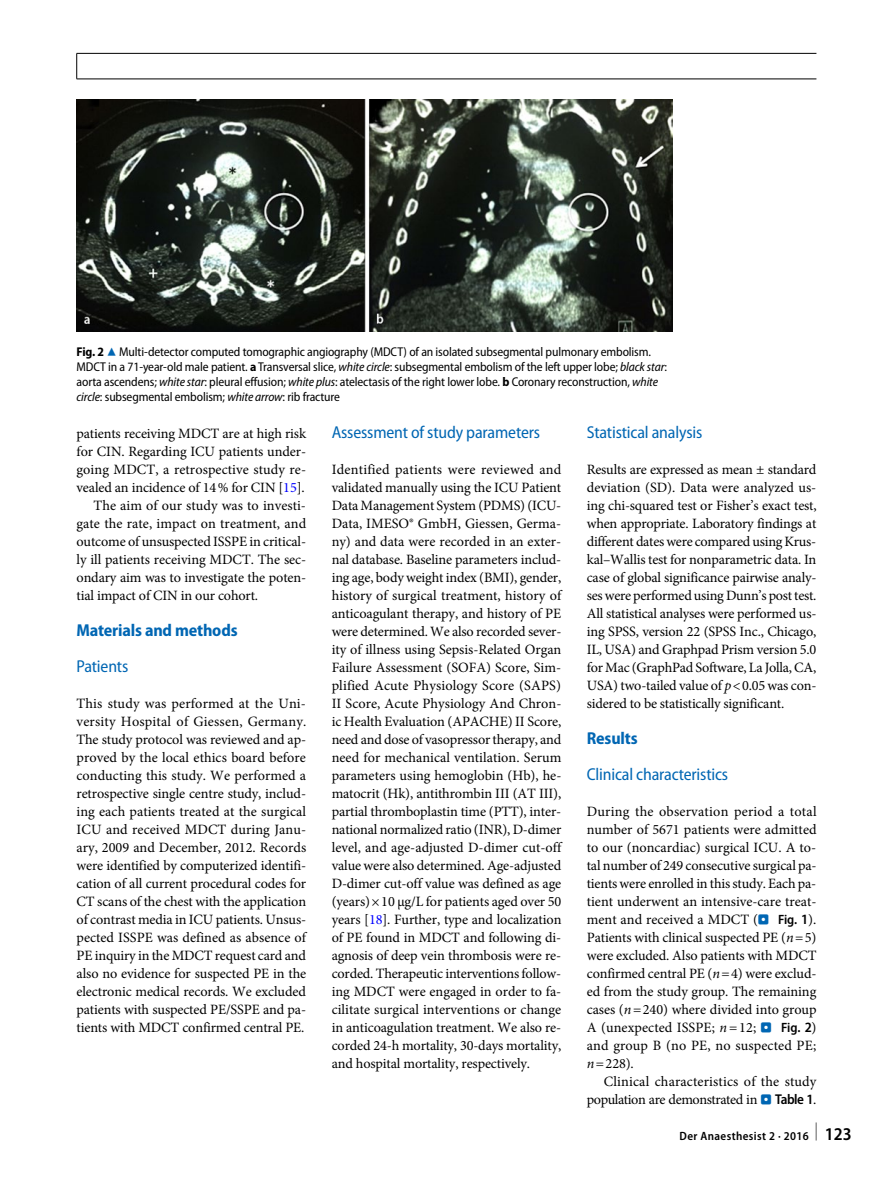
<style>
.page{position:relative;width:893px;height:1187px;background:#fff}
.page>*{position:absolute;margin:0;border:0;box-sizing:border-box;transform-origin:0 0}
.t1{font:semi-condensed 17.25px "Myriad Pro";letter-spacing:-.01em;color:#0066b3}
.t2{font:700 semi-condensed 17.25px "Myriad Pro";letter-spacing:-.01em;color:#0066b3}
.t3{font:14.25px/18px "Minion Pro";letter-spacing:-.01em;color:#000;text-align:justify}
.t4{font:14.25px/18px "Minion Pro";letter-spacing:.01em;color:#000;text-align:right}
.t5{font:semi-condensed 12.75px/15px "Myriad Pro";letter-spacing:-.01em;color:#000}
.t6{font:600 semi-condensed 12px "Myriad Pro";letter-spacing:.03em;color:#000}
.s1{font-weight:700}
.s2{font-family:"Blik Buttons";font-stretch:normal;font-size:13.5px;color:#0066b3}
.s3{font-style:italic}
.s4{color:#00f}
.s5{font-family:"Blik Buttons";font-size:13.5px;color:#0066b3}
.s6{font-family:"Myriad Pro";font-weight:600;font-stretch:semi-condensed;font-size:13.5px}
.s7{font-family:"Myriad Pro";font-weight:600;font-stretch:semi-condensed}
.s8{font-size:18px}
</style>
<div class="page">
<img style="left:77px;top:100px;width:595px;height:232px">
<hr style="left:77px;top:79px;width:739px;height:1px;background:#000">
<svg style="left:76px;top:54px;width:1px;height:25px"></svg>
<hr style="left:77px;top:53px;width:739px;height:1px;background:#000">
<p class="t5" style="left:77px;top:344px;width:592px"><span class="s1">Fig. 2</span> <span class="s2">8</span> Multi-detector computed tomographic angiography (MDCT) of an isolated subsegmental pulmonary embolism.<br>MDCT in a 71-year-old male patient. <span class="s1">a</span> Transversal slice, <span class="s3">white circle</span>: subsegmental embolism of the left upper lobe; <span class="s3">black star</span>: aorta ascendens; <span class="s3">white star</span>: pleural effusion; <span class="s3">white plus</span>: atelectasis of the right lower lobe. <span class="s1">b</span> Coronary reconstruction, <span class="s3">white circle</span>: subsegmental embolism; <span class="s3">white arrow</span>: rib fracture</p>
<p class="t3" style="left:77px;top:424px;width:231px">patients receiving MDCT are at high risk</p>
<p class="t3" style="left:77px;top:442px;width:231px">for CIN. Regarding ICU patients under-</p>
<p class="t3" style="left:77px;top:460px;width:231px">going MDCT, a retrospective study re-</p>
<p class="t3" style="left:77px;top:478px;width:230px">vealed an incidence of 14% for CIN [<span class="s4">15</span>].</p>
<p class="t3" style="left:94px;top:496px;width:214px">The aim of our study was to investi-</p>
<p class="t3" style="left:77px;top:514px;width:231px">gate the rate, impact on treatment, and</p>
<p class="t3" style="left:77px;top:532px;width:231px">outcome of unsuspected ISSPE in critical-</p>
<p class="t3" style="left:77px;top:550px;width:231px">ly ill patients receiving MDCT. The sec-</p>
<p class="t3" style="left:77px;top:568px;width:231px">ondary aim was to investigate the poten-</p>
<p class="t3" style="left:77px;top:586px;width:183px">tial impact of CIN in our cohort.</p>
<p class="t2" style="left:77px;top:620px;width:163px">Materials and methods</p>
<p class="t1" style="left:77px;top:656px;width:53px">Patients</p>
<p class="t3" style="left:77px;top:694px;width:231px">This study was performed at the Uni&shy;versity Hospital of Giessen, Germany.<br>The study protocol was reviewed and ap&shy;proved by the local ethics board before conducting this study. We performed a retrospective single centre study, includ&shy;ing each patients treated at the surgical ICU and received MDCT during Janu&shy;ary, 2009 and December, 2012. Records were identified by computerized identifi&shy;cation of all current procedural codes for CT scans of the chest with the application of contrast media in ICU patients. Unsus&shy;pected ISSPE was defined as absence of PE inquiry in the MDCT request card and also no evidence for suspected PE in the electronic medical records. We excluded patients with suspected PE/SSPE and pa&shy;tients with MDCT confirmed central PE.</p>
<p class="t1" style="left:332px;top:422px;width:210px">Assessment of study parameters</p>
<p class="t3" style="left:332px;top:460px;width:231px">Identified patients were reviewed and validated manually using the ICU Patient Data Management System (PDMS) (ICU-Data, IMESO® GmbH, Giessen, Germa&shy;ny) and data were recorded in an exter&shy;nal database. Baseline parameters includ&shy;ing age, body weight index (BMI), gender, history of surgical treatment, history of anticoagulant therapy, and history of PE were determined. We also recorded sever&shy;ity of illness using Sepsis-Related Organ Failure Assessment (SOFA) Score, Sim&shy;plified Acute Physiology Score (SAPS)<br>II Score, Acute Physiology And Chron&shy;ic Health Evaluation (APACHE) II Score, need and dose of vasopressor therapy, and need for mechanical ventilation. Serum parameters using hemoglobin (Hb), he&shy;matocrit (Hk), antithrombin III (AT III), partial thromboplastin time (PTT), inter&shy;national normalized ratio (INR), D-dimer level, and age-adjusted D-dimer cut-off value were also determined. Age-adjusted D-dimer cut-off value was defined as age (years)×10 μg/L for patients aged over 50 years [<span class="s4">18</span>]. Further, type and localization of PE found in MDCT and following di&shy;agnosis of deep vein thrombosis were re&shy;corded. Therapeutic interventions follow&shy;ing MDCT were engaged in order to fa&shy;cilitate surgical interventions or change in anticoagulation treatment. We also re&shy;corded 24-h mortality, 30-days mortality, and hospital mortality, respectively.</p>
<p class="t1" style="left:587px;top:422px;width:117px">Statistical analysis</p>
<p class="t3" style="left:587px;top:460px;width:231px">Results are expressed as mean ± standard deviation (SD). Data were analyzed us&shy;ing chi-squared test or Fisher’s exact test, when appropriate. Laboratory findings at different dates were compared using Krus&shy;kal–Wallis test for nonparametric data. In case of global significance pairwise analy&shy;ses were performed using Dunn’s post test.<br>All statistical analyses were performed us&shy;ing SPSS, version 22 (SPSS Inc., Chicago, IL, USA) and Graphpad Prism version 5.0 for Mac (GraphPad Software, La Jolla, CA, USA) two-tailed value of <span class="s3">p</span>&lt;0.05 was con&shy;sidered to be statistically significant.</p>
<p class="t2" style="left:587px;top:728px;width:52px">Results</p>
<p class="t1" style="left:587px;top:764px;width:143px">Clinical characteristics</p>
<p class="t3" style="left:587px;top:802px;width:231px">During the observation period a total number of 5671 patients were admitted to our (noncardiac) surgical ICU. A to&shy;tal number of 249 consecutive surgical pa&shy;tients were enrolled in this study. Each pa&shy;tient underwent an intensive-care treat&shy;ment and received a MDCT (<span class="s5">.</span> <span class="s6">Fig.</span> <span class="s7">1</span>).<br>Patients with clinical suspected PE (<span class="s3">n</span>=5) were excluded. Also patients with MDCT confirmed central PE (<span class="s3">n</span>=4) were exclud&shy;ed from the study group. The remaining cases (<span class="s3">n</span>=240) where divided into group A (unexpected ISSPE; <span class="s3">n</span>=12; <span class="s5">.</span> <span class="s6">Fig.</span> <span class="s7">2</span>) and group B (no PE, no suspected PE; <span class="s3">n</span>=228).</p>
<p class="t4" style="left:587px;top:1072px;width:231px">Clinical characteristics of the study population are demonstrated in <span class="s5">.</span> <span class="s7">Table 1</span>.</p>
<p class="t6" style="left:680px;top:1129px;width:174px">Der Anaesthesist 2 · 2016 <sup>|</sup> <span class="s8">123</span></p>
</div>
